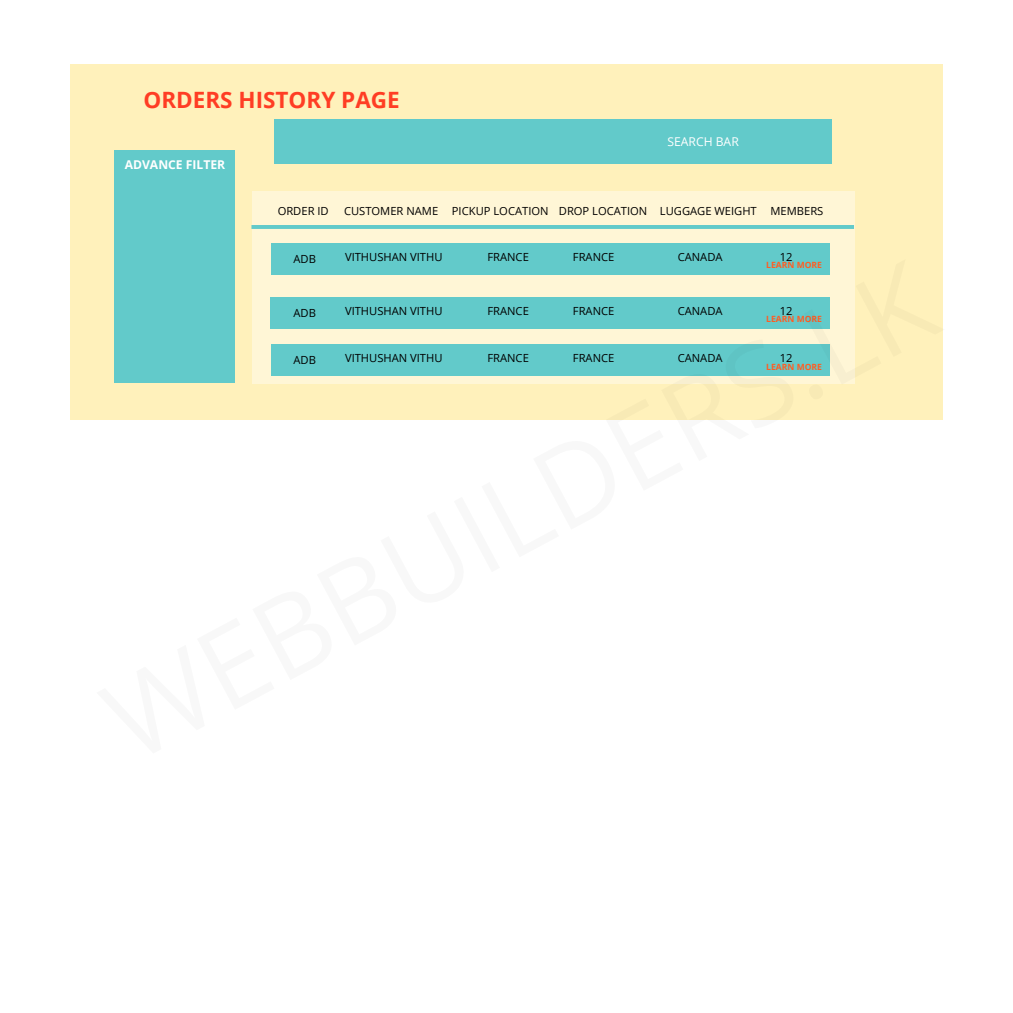
<style>
.page{position:relative;width:1013px;height:1013px;background:#fff}
.page>*{position:absolute;margin:0;border:0;box-sizing:border-box;transform-origin:0 0}
.t1{font:700 22.5px "Open Sans";color:#ff3d24}
.t2{font:700 12.15px "Open Sans";color:#fff}
.t3{font:12.15px "Open Sans";color:#fff}
.t4{font:11.25px "Open Sans";color:#000}
.t5{font:700 8.55px "Open Sans";color:#ff5d23}
</style>
<div class="page">
<div style="left:70px;top:64px;width:872px;height:355px;background:#fff1bb"></div>
<div style="left:114px;top:150px;width:120px;height:233px;background:#62caca"></div>
<div style="left:274px;top:120px;width:557px;height:44px;background:#62caca"></div>
<div style="left:252px;top:191px;width:602px;height:192px;background:#fff6d6"></div>
<hr style="left:251px;top:225px;width:603px;height:4px;background:#64caca">
<div style="left:271px;top:243px;width:558px;height:31px;background:#62caca"></div>
<div style="left:271px;top:297px;width:558px;height:32px;background:#62caca"></div>
<div style="left:271px;top:344px;width:558px;height:32px;background:#62caca"></div>
<h1 class="t1" style="left:143px;top:84px;width:258px">ORDERS HISTORY PAGE</h1>
<p class="t2" style="left:125px;top:156px;width:102px">ADVANCE FILTER</p>
<p class="t3" style="left:667px;top:133px;width:73px">SEARCH BAR</p>
<p class="t4" style="left:278px;top:203px;width:53px">ORDER ID</p>
<p class="t4" style="left:344px;top:203px;width:481px">CUSTOMER NAME PICKUP LOCATION DROP LOCATION LUGGAGE WEIGHT MEMBERS</p>
<p class="t4" style="left:293px;top:251px;width:24px">ADB</p>
<p class="t4" style="left:345px;top:249px;width:99px">VITHUSHAN VITHU</p>
<p class="t4" style="left:487px;top:249px;width:43px">FRANCE</p>
<p class="t4" style="left:573px;top:249px;width:43px">FRANCE</p>
<p class="t4" style="left:677px;top:249px;width:46px">CANADA</p>
<p class="t4" style="left:780px;top:249px;width:14px">12</p>
<p class="t5" style="left:766px;top:259px;width:57px">LEARN MORE</p>
<p class="t4" style="left:293px;top:305px;width:24px">ADB</p>
<p class="t4" style="left:345px;top:303px;width:99px">VITHUSHAN VITHU</p>
<p class="t4" style="left:487px;top:303px;width:43px">FRANCE</p>
<p class="t4" style="left:573px;top:303px;width:43px">FRANCE</p>
<p class="t4" style="left:677px;top:303px;width:46px">CANADA</p>
<p class="t4" style="left:780px;top:303px;width:14px">12</p>
<p class="t5" style="left:766px;top:313px;width:57px">LEARN MORE</p>
<p class="t4" style="left:293px;top:352px;width:24px">ADB</p>
<p class="t4" style="left:345px;top:350px;width:99px">VITHUSHAN VITHU</p>
<p class="t4" style="left:487px;top:350px;width:43px">FRANCE</p>
<p class="t4" style="left:573px;top:350px;width:43px">FRANCE</p>
<p class="t4" style="left:677px;top:350px;width:46px">CANADA</p>
<p class="t4" style="left:780px;top:350px;width:14px">12</p>
<p class="t5" style="left:766px;top:360px;width:57px">LEARN MORE</p>
<p class="t4" style="left:345px;top:305px;width:99px">VITHUSHAN VITHU</p>
<p class="t4" style="left:345px;top:352px;width:99px">VITHUSHAN VITHU</p>
</div>
